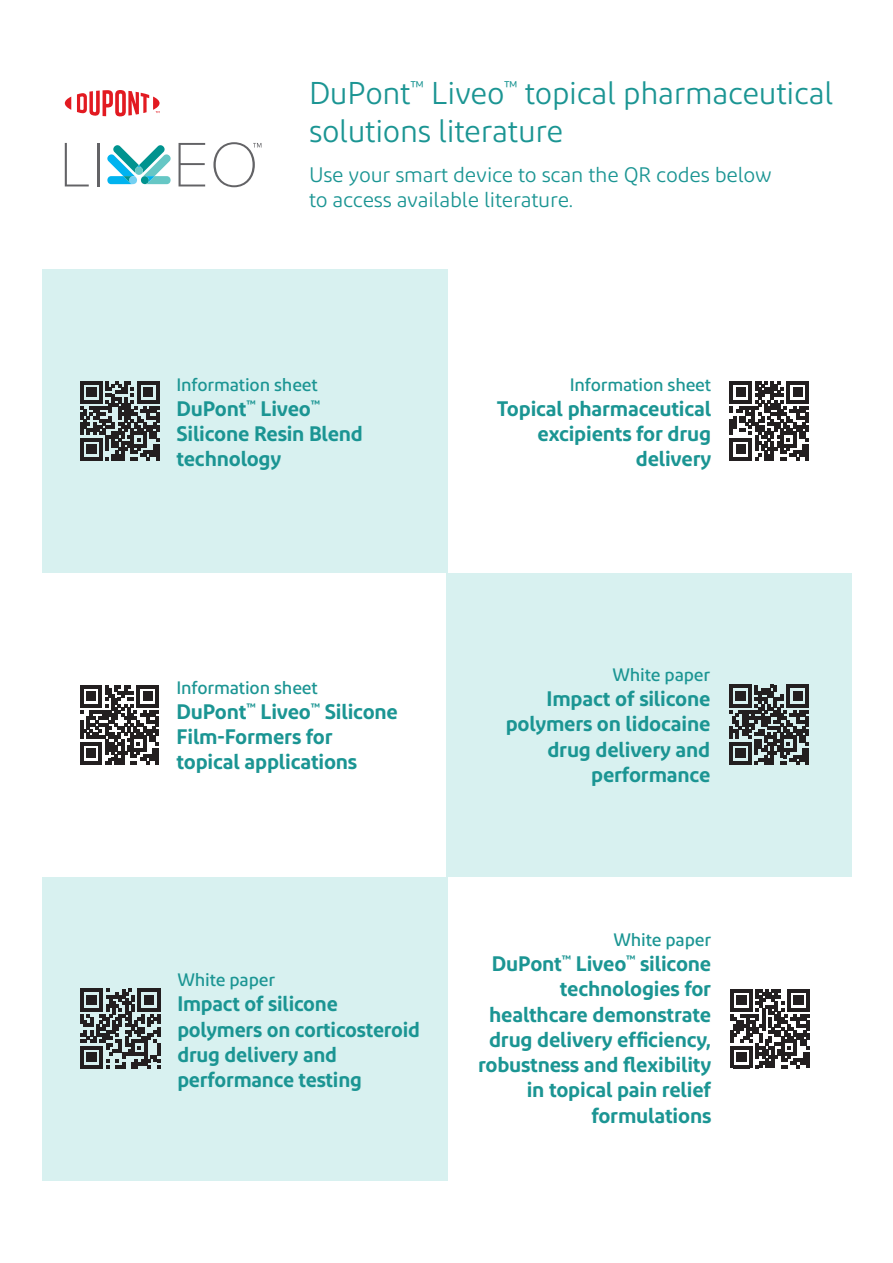
<style>
.page{position:relative;width:893px;height:1263px;background:#fff}
.page>*{position:absolute;margin:0;border:0;box-sizing:border-box;transform-origin:0 0}
.t1{font:31.5px/37.5px "Diodrum";letter-spacing:-.01em;color:#1b9593}
.t2{font:600 21px/25.2px "Diodrum";letter-spacing:-.01em;color:#1b9593}
.t3{font:21px/25.2px "Diodrum";letter-spacing:-.01em;color:#1b9593}
.t4{font:500 18px "Diodrum";letter-spacing:-.01em;color:#1b9593}
</style>
<div class="page">
<svg style="left:65px;top:143px;width:24px;height:43px"></svg>
<hr style="left:97px;top:143px;width:2px;height:43px;background:#636366">
<svg style="left:179px;top:143px;width:26px;height:43px"></svg>
<svg style="left:213px;top:142px;width:48px;height:45px"></svg>
<svg style="left:107px;top:145px;width:64px;height:40px"></svg>
<svg style="left:65px;top:97px;width:6px;height:13px"></svg>
<svg style="left:77px;top:90px;width:83px;height:27px"></svg>
<div style="left:42px;top:269px;width:405px;height:304px;background:#d8f1f0"></div>
<svg style="left:80px;top:381px;width:79px;height:79px"></svg>
<div style="left:42px;top:877px;width:405px;height:304px;background:#d8f1f0"></div>
<svg style="left:80px;top:989px;width:80px;height:79px"></svg>
<svg style="left:730px;top:381px;width:79px;height:79px"></svg>
<div style="left:447px;top:573px;width:405px;height:304px;background:#d8f1f0"></div>
<svg style="left:729px;top:685px;width:80px;height:79px"></svg>
<svg style="left:730px;top:989px;width:79px;height:79px"></svg>
<svg style="left:80px;top:685px;width:79px;height:79px"></svg>
<h1 class="t1" style="left:309px;top:74px;width:526px">DuPont<sup>™</sup> Liveo<sup>™</sup> topical pharmaceutical solutions literature</h1>
<p class="t3" style="left:309px;top:161px;width:464px">Use your smart device to scan the QR codes below to access available literature.</p>
<p class="t4" style="left:176px;top:373px;width:143px">Information sheet</p>
<p class="t2" style="left:176px;top:395px;width:188px">DuPont<sup>™</sup> Liveo<sup>™<br></sup>Silicone Resin Blend technology</p>
<p class="t4" style="left:570px;top:373px;width:143px">Information sheet</p>
<p class="t2" style="left:497px;top:395px;width:216px;text-align:right">Topical pharmaceutical excipients for drug delivery</p>
<p class="t4" style="left:176px;top:676px;width:143px">Information sheet</p>
<p class="t2" style="left:176px;top:698px;width:223px">DuPont<sup>™</sup> Liveo<sup>™</sup> Silicone<br>Film-Formers for topical applications</p>
<p class="t4" style="left:177px;top:968px;width:99px">White paper</p>
<p class="t2" style="left:177px;top:991px;width:244px">Impact of silicone polymers on corticosteroid drug delivery and performance testing</p>
<p class="t4" style="left:612px;top:663px;width:99px">White paper</p>
<p class="t2" style="left:506px;top:686px;width:206px;text-align:right">Impact of silicone polymers on lidocaine drug delivery and performance</p>
<p class="t4" style="left:613px;top:928px;width:99px">White paper</p>
<p class="t2" style="left:478px;top:951px;width:235px;text-align:right">DuPont<sup>™</sup> Liveo<sup>™</sup> silicone technologies for healthcare demonstrate drug delivery efficiency, robustness and flexibility in topical pain relief formulations</p>
</div>
